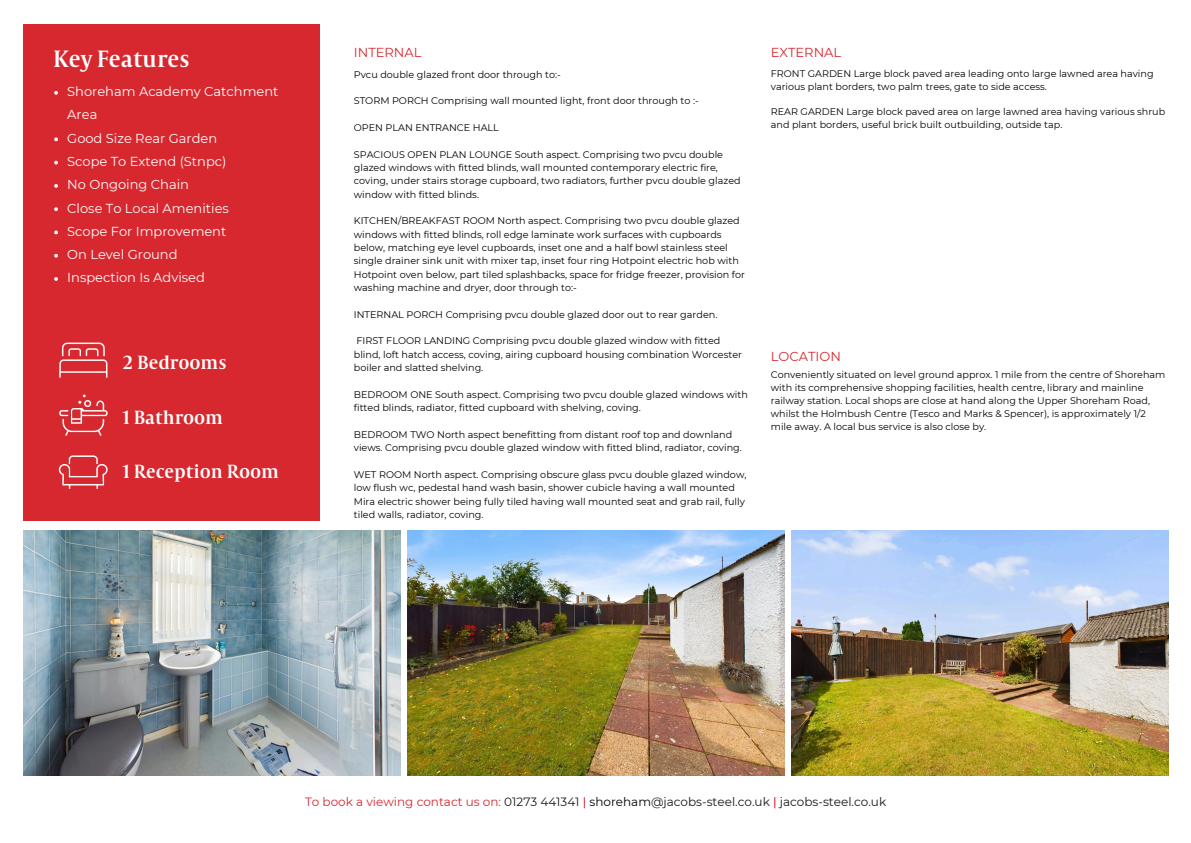
<style>
.page{position:relative;width:1191px;height:843px;background:#fff}
.page>*{position:absolute;margin:0;border:0;box-sizing:border-box;transform-origin:0 0}
.t1{font:26px "Capitolium Road";color:#fff}
.t2{font:21px "Capitolium Road";color:#fff}
.t3{font:13px/23.2px "Montserrat";color:#fff}
.t4{font:13px "Montserrat";color:#d7282f}
.t5{font:12px "Montserrat";color:#191718}
.t6{font:9.6px/13.3px "Montserrat";color:#000}
.s1{color:#d7282f}
.s2{font-weight:500;color:#d7282f}
.s3{color:#000}
</style>
<div class="page">
<img style="left:23px;top:530px;width:377px;height:245px">
<img style="left:407px;top:530px;width:377px;height:245px">
<img style="left:791px;top:530px;width:377px;height:245px">
<div style="left:23px;top:25px;width:297px;height:496px;background:#d7282f"></div>
<img style="left:58px;top:455px;width:50px;height:34px">
<img style="left:59px;top:394px;width:49px;height:42px">
<img style="left:59px;top:342px;width:49px;height:36px">
<svg style="left:54px;top:91px;width:4px;height:4px"></svg>
<svg style="left:54px;top:137px;width:4px;height:4px"></svg>
<svg style="left:54px;top:161px;width:4px;height:3px"></svg>
<svg style="left:54px;top:184px;width:4px;height:4px"></svg>
<svg style="left:54px;top:207px;width:4px;height:4px"></svg>
<svg style="left:54px;top:230px;width:4px;height:4px"></svg>
<svg style="left:54px;top:254px;width:4px;height:3px"></svg>
<svg style="left:54px;top:277px;width:4px;height:4px"></svg>
<h2 class="t1" style="left:53px;top:50px;width:138px">Key Features</h2>
<p class="t3" style="left:67px;top:80px;width:212px">Shoreham Academy Catchment<br>Area</p>
<p class="t3" style="left:67px;top:126px;width:151px">Good Size Rear Garden</p>
<p class="t3" style="left:67px;top:150px;width:161px">Scope To Extend (Stnpc)</p>
<p class="t3" style="left:67px;top:173px;width:123px">No Ongoing Chain</p>
<p class="t3" style="left:67px;top:196px;width:163px">Close To Local Amenities</p>
<p class="t3" style="left:67px;top:219px;width:161px">Scope For Improvement</p>
<h2 class="t3" style="left:67px;top:243px;width:112px">On Level Ground</h2>
<p class="t3" style="left:67px;top:266px;width:139px">Inspection Is Advised</p>
<p class="t2" style="left:123px;top:355px;width:105px">2 Bedrooms</p>
<h2 class="t2" style="left:123px;top:410px;width:102px">1 Bathroom</h2>
<h3 class="t2" style="left:123px;top:464px;width:158px">1 Reception Room</h3>
<p class="t4" style="left:354px;top:45px;width:69px">INTERNAL</p>
<p class="t4" style="left:770px;top:45px;width:72px">EXTERNAL</p>
<h5 class="t6" style="left:354px;top:67px;width:208px">Pvcu double glazed front door through to:-</h5>
<p class="t6" style="left:354px;top:94px;width:346px">STORM PORCH Comprising wall mounted light, front door through to :-</p>
<p class="t6" style="left:354px;top:121px;width:147px">OPEN PLAN ENTRANCE HALL</p>
<p class="t6" style="left:354px;top:147px;width:388px">SPACIOUS OPEN PLAN LOUNGE South aspect. Comprising two pvcu double glazed windows with fitted blinds, wall mounted contemporary electric fire, coving, under stairs storage cupboard, two radiators, further pvcu double glazed window with fitted blinds.</p>
<p class="t6" style="left:354px;top:214px;width:392px">KITCHEN/BREAKFAST ROOM North aspect. Comprising two pvcu double glazed windows with fitted blinds, roll edge laminate work surfaces with cupboards below, matching eye level cupboards, inset one and a half bowl stainless steel single drainer sink unit with mixer tap, inset four ring Hotpoint electric hob with Hotpoint oven below, part tiled splashbacks, space for fridge freezer, provision for washing machine and dryer, door through to:-</p>
<p class="t6" style="left:354px;top:307px;width:365px">INTERNAL PORCH Comprising pvcu double glazed door out to rear garden.</p>
<p class="t6" style="left:354px;top:334px;width:389px">FIRST FLOOR LANDING Comprising pvcu double glazed window with fitted blind, loft hatch access, coving, airing cupboard housing combination Worcester boiler and slatted shelving.</p>
<p class="t6" style="left:354px;top:387px;width:395px">BEDROOM ONE South aspect. Comprising two pvcu double glazed windows with fitted blinds, radiator, fitted cupboard with shelving, coving.</p>
<h3 class="t6" style="left:354px;top:427px;width:389px">BEDROOM TWO North aspect benefitting from distant roof top and downland views. Comprising pvcu double glazed window with fitted blind, radiator, coving.</h3>
<p class="t6" style="left:354px;top:467px;width:394px">WET ROOM North aspect. Comprising obscure glass pvcu double glazed window, low flush wc, pedestal hand wash basin, shower cubicle having a wall mounted Mira electric shower being fully tiled having wall mounted seat and grab rail, fully tiled walls, radiator, coving.</p>
<p class="t6" style="left:770px;top:67px;width:384px;line-height:12.8px">FRONT GARDEN Large block paved area leading onto large lawned area having various plant borders, two palm trees, gate to side access.</p>
<h3 class="t6" style="left:770px;top:105px;width:396px;line-height:12.8px">REAR GARDEN Large block paved area on large lawned area having various shrub and plant borders, useful brick built outbuilding, outside tap.</h3>
<h4 class="t4" style="left:770px;top:348px;width:72px">LOCATION</h4>
<p class="t6" style="left:770px;top:368px;width:396px;line-height:12.8px">Conveniently situated on level ground approx. 1 mile from the centre of Shoreham with its comprehensive shopping facilities, health centre, library and mainline railway station. Local shops are close at hand along the Upper Shoreham Road, whilst the Holmbush Centre (Tesco and Marks &amp; Spencer), is approximately 1/2 mile away. A local bus service is also close by.</p>
<p class="t5" style="left:305px;top:794px;width:582px"><span class="s1">To book a viewing contact us on:</span> 01273 441341 <span class="s2">|</span> <span class="s3">shoreham</span>@jacobs-steel.co.uk <span class="s2">|</span> jacobs-steel.co.uk</p>
</div>
